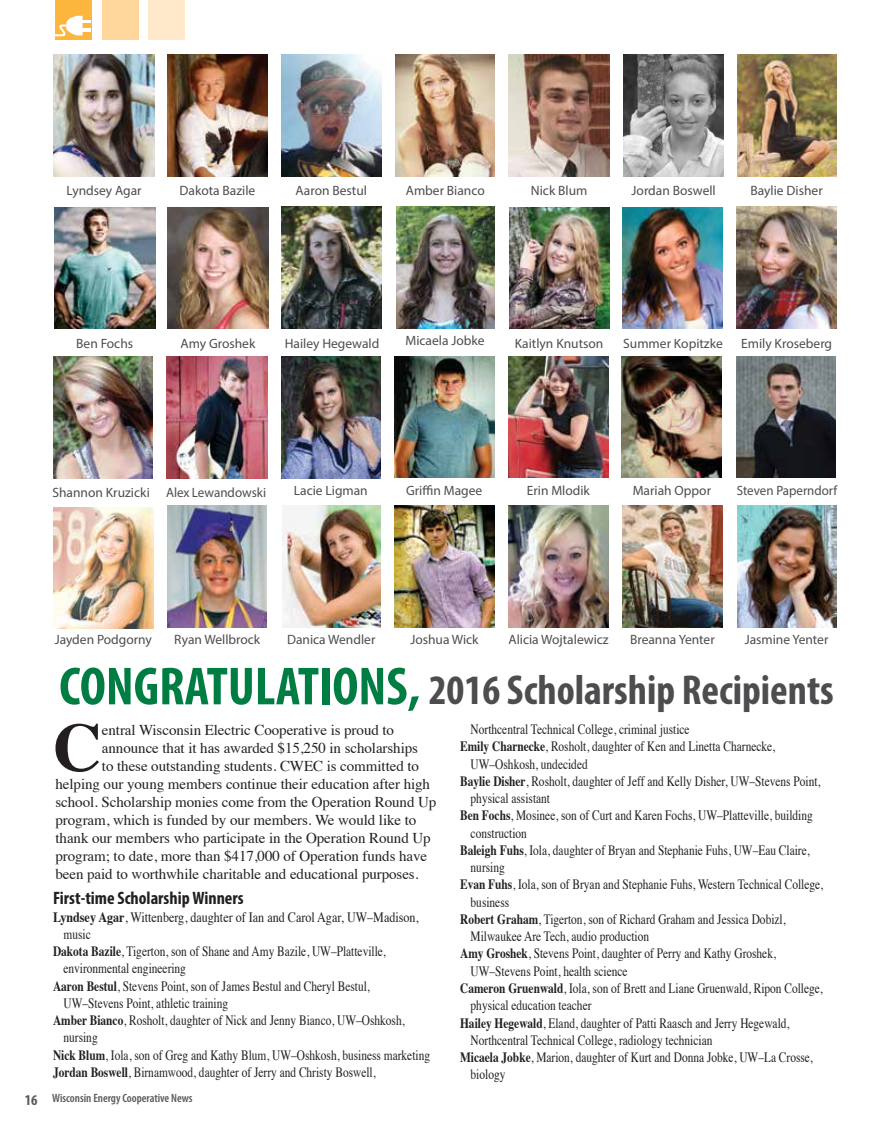
<style>
.page{position:relative;width:891px;height:1134px;background:#fff}
.page>*{position:absolute;margin:0;border:0;box-sizing:border-box;transform-origin:0 0}
.t1{font:700 68.25px "Times";color:#231f20}
.t2{font:700 condensed 42px "Myriad Pro";color:#4d4d4f}
.t3{font:700 condensed 18px "Myriad Pro";color:#231f20}
.t4{font:15px "Times";letter-spacing:-.005em;color:#231f20}
.t5{font:14.25px "Times";color:#231f20;scale:.8 1}
.t6{font:14.25px "Times";color:#231f20;scale:.85 1}
.t7{font:13.5px "Myriad Pro";color:#4d4d4f}
.t8{font:13.5px "Myriad Pro";color:#4d4d4f;scale:.96 1}
.t9{font:600 condensed 12px "Myriad Pro";color:#58595b}
.s1{font-size:54px;color:#007d43}
.s2{font-weight:700}
.s3{font-weight:700;font-size:15px}
</style>
<div class="page">
<div style="left:56px;top:0;width:36px;height:39px;background:#fcb53d"></div>
<div style="left:102px;top:0;width:37px;height:39px;background:#ffd79c"></div>
<div style="left:148px;top:0;width:37px;height:39px;background:#ffe9ca"></div>
<svg style="left:55px;top:16px;width:35px;height:20px"></svg>
<img style="left:167px;top:506px;width:99px;height:121px">
<img style="left:282px;top:506px;width:99px;height:121px">
<img style="left:395px;top:506px;width:100px;height:121px">
<img style="left:509px;top:506px;width:100px;height:121px">
<img style="left:622px;top:505px;width:100px;height:122px">
<img style="left:737px;top:505px;width:99px;height:122px">
<img style="left:623px;top:55px;width:100px;height:121px">
<img style="left:168px;top:207px;width:100px;height:122px">
<img style="left:282px;top:207px;width:100px;height:122px">
<img style="left:509px;top:207px;width:100px;height:122px">
<img style="left:623px;top:207px;width:99px;height:122px">
<img style="left:737px;top:207px;width:100px;height:122px">
<img style="left:53px;top:356px;width:99px;height:122px">
<img style="left:167px;top:356px;width:100px;height:122px">
<img style="left:281px;top:356px;width:99px;height:122px">
<img style="left:396px;top:207px;width:99px;height:122px">
<img style="left:394px;top:356px;width:100px;height:122px">
<img style="left:508px;top:356px;width:100px;height:122px">
<img style="left:622px;top:356px;width:100px;height:122px">
<img style="left:737px;top:356px;width:99px;height:122px">
<img style="left:53px;top:507px;width:101px;height:122px">
<img style="left:54px;top:55px;width:100px;height:121px">
<img style="left:168px;top:54px;width:100px;height:122px">
<img style="left:281px;top:54px;width:101px;height:122px">
<img style="left:395px;top:54px;width:99px;height:122px">
<img style="left:509px;top:54px;width:100px;height:122px">
<img style="left:737px;top:55px;width:99px;height:121px">
<img style="left:54px;top:207px;width:101px;height:122px">
<p class="t7" style="left:66px;top:182px;width:77px">Lyndsey Agar</p>
<p class="t7" style="left:180px;top:182px;width:77px">Dakota Bazile</p>
<p class="t7" style="left:296px;top:182px;width:73px">Aaron Bestul</p>
<p class="t7" style="left:406px;top:182px;width:81px">Amber Bianco</p>
<p class="t7" style="left:531px;top:182px;width:58px">Nick Blum</p>
<p class="t7" style="left:751px;top:182px;width:74px">Baylie Disher</p>
<p class="t7" style="left:632px;top:182px;width:86px">Jordan Boswell</p>
<p class="t7" style="left:405px;top:332px;width:81px">Micaela Jobke</p>
<p class="t7" style="left:76px;top:335px;width:58px">Ben Fochs</p>
<p class="t7" style="left:181px;top:335px;width:76px">Amy Groshek</p>
<p class="t7" style="left:285px;top:335px;width:96px">Hailey Hegewald</p>
<p class="t7" style="left:515px;top:335px;width:90px">Kaitlyn Knutson</p>
<p class="t7" style="left:623px;top:335px;width:101px">Summer Kopitzke</p>
<p class="t7" style="left:741px;top:335px;width:93px">Emily Kroseberg</p>
<p class="t7" style="left:52px;top:484px;width:215px">Shannon Kruzicki Alex Lewandowski</p>
<p class="t7" style="left:294px;top:482px;width:75px">Lacie Ligman</p>
<p class="t7" style="left:406px;top:482px;width:78px">Griffin Magee</p>
<p class="t7" style="left:527px;top:482px;width:65px">Erin Mlodik</p>
<p class="t7" style="left:633px;top:482px;width:80px">Mariah Oppor</p>
<p class="t8" style="left:737px;top:482px;width:106px">Steven Paperndorf</p>
<p class="t7" style="left:55px;top:631px;width:99px">Jayden Podgorny</p>
<p class="t7" style="left:174px;top:631px;width:87px">Ryan Wellbrock</p>
<p class="t7" style="left:287px;top:631px;width:90px">Danica Wendler</p>
<p class="t7" style="left:410px;top:631px;width:70px">Joshua Wick</p>
<p class="t7" style="left:509px;top:631px;width:102px">Alicia Wojtalewicz</p>
<p class="t7" style="left:630px;top:631px;width:86px">Breanna Yenter</p>
<p class="t7" style="left:745px;top:631px;width:85px">Jasmine Yenter</p>
<h2 class="t2" style="left:59px;top:664px;width:776px"><span class="s1">CONGRATULATIONS,</span> 2016 Scholarship Recipients</h2>
<h1 class="t1" style="left:53px;top:682px;width:51px">C</h1>
<p class="t4" style="left:102px;top:716px;width:294px">entral Wisconsin Electric Cooperative is proud to</p>
<p class="t4" style="left:102px;top:734px;width:318px">announce that it has awarded $15,250 in scholarships</p>
<p class="t4" style="left:102px;top:752px;width:319px">to these outstanding students. CWEC is committed to</p>
<p class="t4" style="left:56px;top:770px;width:376px">helping our young members continue their education after high</p>
<p class="t4" style="left:56px;top:788px;width:382px">school. Scholarship monies come from the Operation Round Up</p>
<p class="t4" style="left:56px;top:806px;width:362px">program, which is funded by our members. We would like to</p>
<p class="t4" style="left:56px;top:824px;width:377px">thank our members who participate in the Operation Round Up</p>
<p class="t4" style="left:56px;top:842px;width:373px">program; to date, more than $417,000 of Operation funds have</p>
<p class="t4" style="left:56px;top:860px;width:365px">been paid to worthwhile charitable and educational purposes.</p>
<p class="t3" style="left:53px;top:887px;width:192px">First-time Scholarship Winners</p>
<p class="t6" style="left:53px;top:903px;width:432px"><span class="s2">Lyndsey Agar</span>, Wittenberg, daughter of Ian and Carol Agar, UW–Madison,</p>
<p class="t5" style="left:64px;top:921px;width:36px">music</p>
<p class="t5" style="left:53px;top:938px;width:418px"><span class="s2">Dakota Bazile</span>, Tigerton, son of Shane and Amy Bazile, UW–Platteville,</p>
<p class="t5" style="left:64px;top:955px;width:155px">environmental engineering</p>
<p class="t5" style="left:53px;top:972px;width:397px"><span class="s2">Aaron Bestul</span>, Stevens Point, son of James Bestul and Cheryl Bestul,</p>
<p class="t5" style="left:64px;top:990px;width:207px">UW–Stevens Point, athletic training</p>
<p class="t5" style="left:53px;top:1007px;width:441px"><span class="s2">Amber Bianco</span>, Rosholt, daughter of Nick and Jenny Bianco, UW–Oshkosh,</p>
<p class="t5" style="left:64px;top:1024px;width:44px">nursing</p>
<p class="t5" style="left:53px;top:1041px;width:473px"><span class="s2">Nick Blum</span>, Iola, son of Greg and Kathy Blum, UW–Oshkosh, business marketing</p>
<p class="t5" style="left:53px;top:1059px;width:405px"><span class="s2">Jordan Boswell</span>, Birnamwood, daughter of Jerry and Christy Boswell,</p>
<p class="t9" style="left:25px;top:1091px;width:169px"><span class="s3">16</span> Wisconsin Energy Cooperative News</p>
<p class="t5" style="left:471px;top:716px;width:275px">Northcentral Technical College, criminal justice</p>
<p class="t5" style="left:460px;top:733px;width:395px"><span class="s2">Emily Charnecke</span>, Rosholt, daughter of Ken and Linetta Charnecke,</p>
<p class="t5" style="left:471px;top:751px;width:148px">UW–Oshkosh, undecided</p>
<p class="t5" style="left:460px;top:768px;width:452px"><span class="s2">Baylie Disher</span>, Rosholt, daughter of Jeff and Kelly Disher, UW–Stevens Point,</p>
<p class="t5" style="left:471px;top:785px;width:101px">physical assistant</p>
<p class="t5" style="left:460px;top:802px;width:442px"><span class="s2">Ben Fochs</span>, Mosinee, son of Curt and Karen Fochs, UW–Platteville, building</p>
<p class="t5" style="left:471px;top:820px;width:72px">construction</p>
<p class="t5" style="left:460px;top:837px;width:438px"><span class="s2">Baleigh Fuhs</span>, Iola, daughter of Bryan and Stephanie Fuhs, UW–Eau Claire,</p>
<p class="t5" style="left:471px;top:854px;width:44px">nursing</p>
<p class="t5" style="left:460px;top:871px;width:455px"><span class="s2">Evan Fuhs</span>, Iola, son of Bryan and Stephanie Fuhs, Western Technical College,</p>
<p class="t5" style="left:471px;top:889px;width:50px">business</p>
<p class="t5" style="left:460px;top:906px;width:408px"><span class="s2">Robert Graham</span>, Tigerton, son of Richard Graham and Jessica Dobizl,</p>
<p class="t5" style="left:471px;top:923px;width:225px">Milwaukee Are Tech, audio production</p>
<p class="t5" style="left:460px;top:940px;width:396px"><span class="s2">Amy Groshek</span>, Stevens Point, daughter of Perry and Kathy Groshek,</p>
<p class="t5" style="left:471px;top:958px;width:198px">UW–Stevens Point, health science</p>
<p class="t5" style="left:460px;top:975px;width:455px"><span class="s2">Cameron Gruenwald</span>, Iola, son of Brett and Liane Gruenwald, Ripon College,</p>
<p class="t5" style="left:471px;top:992px;width:153px">physical education teacher</p>
<p class="t5" style="left:460px;top:1009px;width:413px"><span class="s2">Hailey Hegewald</span>, Eland, daughter of Patti Raasch and Jerry Hegewald,</p>
<p class="t5" style="left:471px;top:1027px;width:304px">Northcentral Technical College, radiology technician</p>
<p class="t5" style="left:460px;top:1044px;width:442px"><span class="s2">Micaela Jobke</span>, Marion, daughter of Kurt and Donna Jobke, UW–La Crosse,</p>
<p class="t5" style="left:471px;top:1061px;width:45px">biology</p>
</div>
